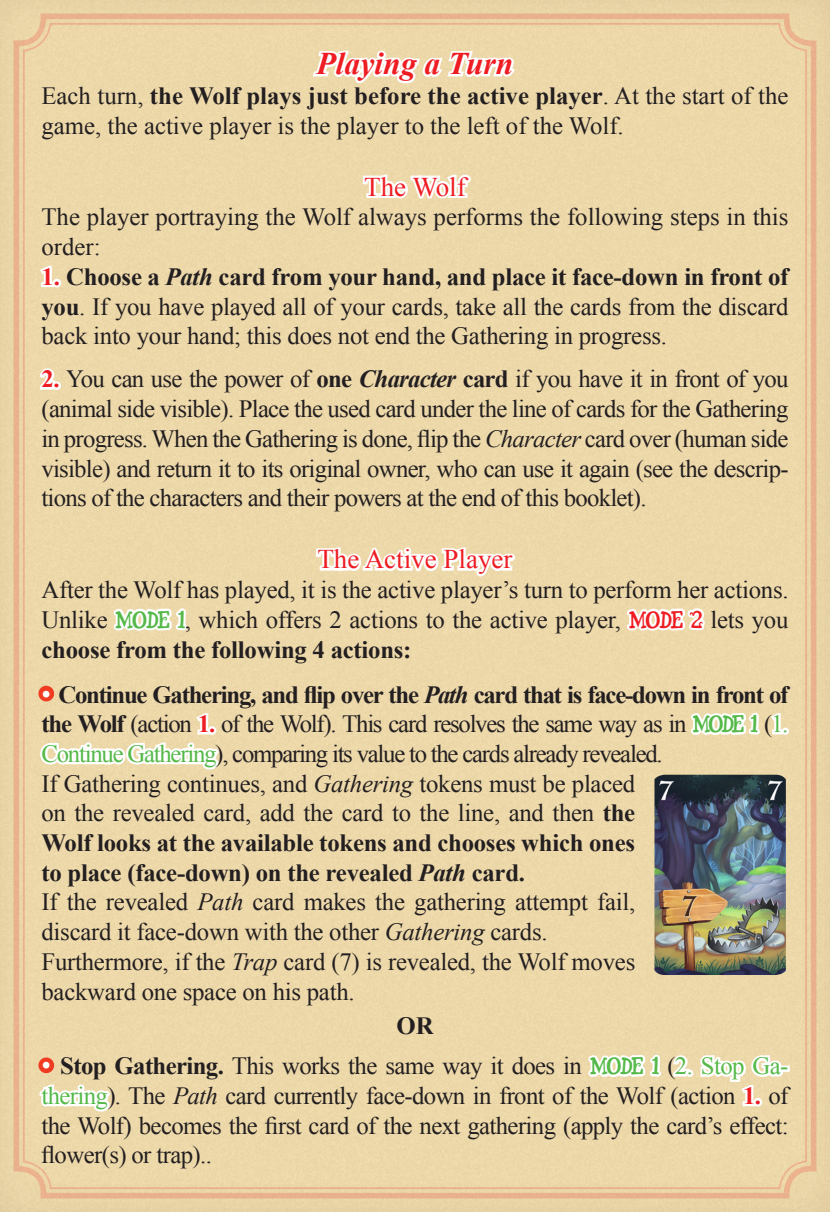
<style>
.page{position:relative;width:830px;height:1212px;background:#fff}
.page>*{position:absolute;margin:0;border:0;box-sizing:border-box;transform-origin:0 0}
.t1{font:italic 700 31.5px "Times New Roman";color:#ee1d23}
.t2{font:27px "Times New Roman";color:#ee1d23}
.t3{font:24.75px/29.7px "Times New Roman";letter-spacing:-.01em;color:#231f20;text-align:justify}
.t4{font:700 24.75px "Times New Roman";color:#231f20}
.s1{font-weight:700}
.s2{font-weight:700;color:#ee1d23}
.s3{font-weight:700;font-style:italic}
.s4{font-style:italic}
.s5{font-family:"Snidely";font-size:22.5px;color:#55b949}
.s6{font-family:"Snidely";font-size:22.5px;color:#ee1d23}
.s7{font-size:27px;color:#fff}
.s8{color:#55b949}
</style>
<div class="page">
<div style="left:309px;top:0;width:208px;height:11px;background:#e8d3a5"></div>
<div style="left:11px;top:11px;width:807px;height:1190px;background:#ecd8a9"></div>
<img style="left:654px;top:775px;width:131px;height:200px">
<p class="t1" style="left:316px;top:42px;width:198px">Playing a Turn</p>
<p class="t3" style="left:41px;top:80px;width:748px">Each turn, <span class="s1">the Wolf plays just before the active player</span>. At the start of the game, the active player is the player to the left of the Wolf.</p>
<p class="t2" style="left:364px;top:169px;width:103px">The Wolf</p>
<p class="t3" style="left:41px;top:202px;width:748px">The player portraying the Wolf always performs the following steps in this order:</p>
<p class="t3" style="left:41px;top:261px;width:748px"><span class="s2">1.</span> <span class="s1">Choose a</span> <span class="s3">Path</span> <span class="s1">card from your hand, and place it face-down in front of you</span>. If you have played all of your cards, take all the cards from the discard back into your hand; this does not end the Gathering in progress.</p>
<p class="t3" style="left:41px;top:364px;width:748px"><span class="s2">2.</span> You can use the power of <span class="s1">one</span> <span class="s3">Character</span> <span class="s1">card</span> if you have it in front of you (animal side visible). Place the used card under the line of cards for the Gathering in progress. When the Gathering is done, flip the <span class="s4">Character</span> card over (human side visible) and return it to its original owner, who can use it again (see the descrip&shy;tions of the characters and their powers at the end of this booklet).</p>
<p class="t2" style="left:317px;top:541px;width:196px">The Active Player</p>
<p class="t3" style="left:41px;top:574px;width:748px">After the Wolf has played, it is the active player’s turn to perform her actions.<br>Unlike <span class="s5">MODE 1</span>, which offers 2 actions to the active player, <span class="s6">MODE 2</span> lets you <span class="s1">choose from the following 4 actions:</span></p>
<p class="t3" style="left:41px;top:679px;width:748px;text-align:left"><span class="s7">•</span> <span class="s1">Continue Gathering, and flip over the</span> <span class="s3">Path</span> <span class="s1">card that is face-down in front of the Wolf</span> (action <span class="s2">1.</span> of the Wolf). This card resolves the same way as in <span class="s5">MODE 1</span> (<span class="s8">1.<br>Continue Gathering</span>), comparing its value to the cards already revealed.<br>If Gathering continues, and <span class="s4">Gathering</span> tokens must be placed<br>on the revealed card, add the card to the line, and then <span class="s1">the<br>Wolf looks at the available tokens and chooses which ones<br>to place (face-down) on the revealed</span> <span class="s3">Path</span> <span class="s1">card.<br></span>If the revealed <span class="s4">Path</span> card makes the gathering attempt fail,<br>discard it face-down with the other <span class="s4">Gathering</span> cards.<br>Furthermore, if the <span class="s4">Trap</span> card (7) is revealed, the Wolf moves<br>backward one space on his path.</p>
<p class="t4" style="left:396px;top:1008px;width:39px">OR</p>
<p class="t3" style="left:41px;top:1051px;width:748px"><span class="s7">•</span> <span class="s1">Stop Gathering.</span> This works the same way it does in <span class="s5">MODE 1</span> (<span class="s8">2. Stop Ga&shy;thering</span>). The <span class="s4">Path</span> card currently face-down in front of the Wolf (action <span class="s2">1.</span> of the Wolf) becomes the first card of the next gathering (apply the card’s effect: flower(s) or trap)..</p>
</div>
